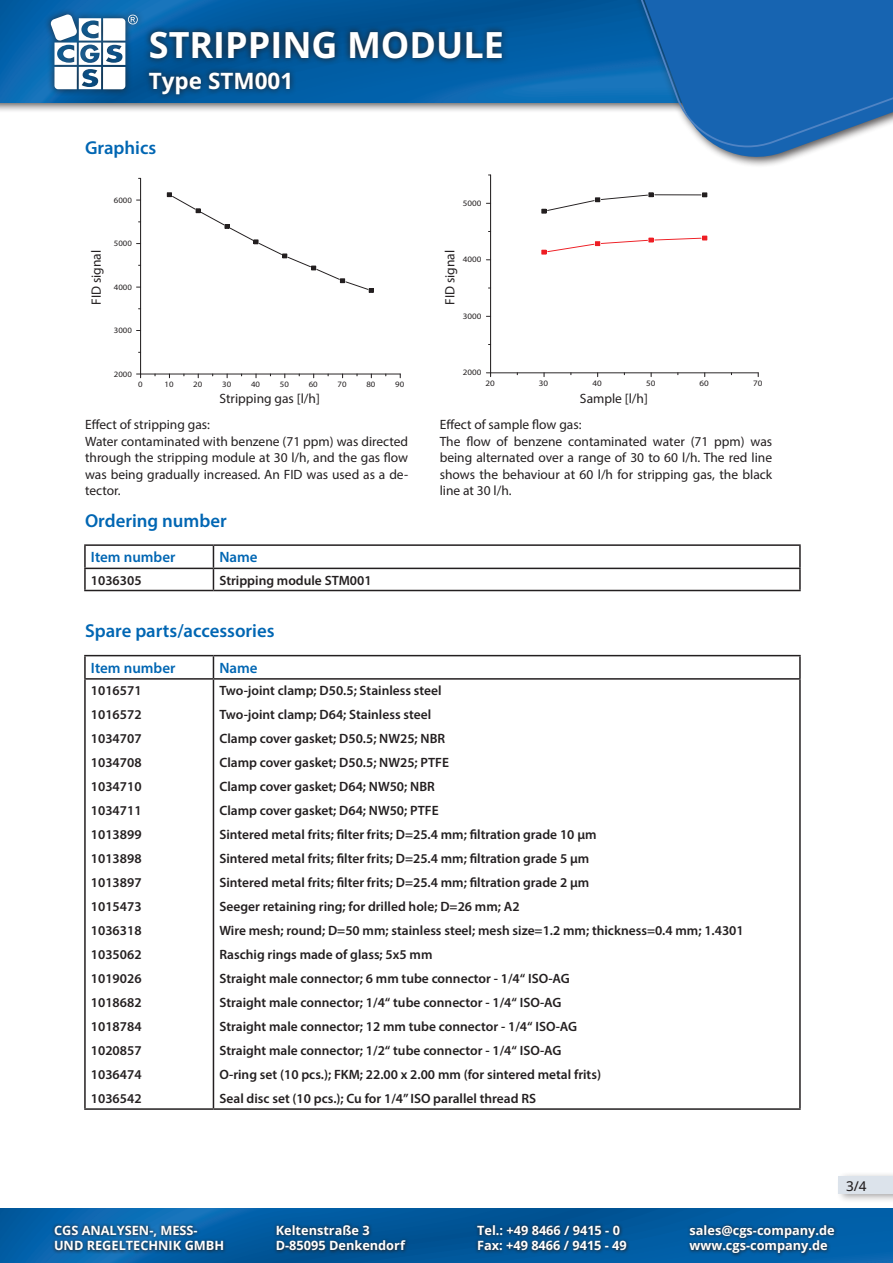
<style>
.page{position:relative;width:893px;height:1263px;background:#fff}
.page>*{position:absolute;margin:0;border:0;box-sizing:border-box;transform-origin:0 0}
.t1{font:700 36px "Open Sans";color:#fff}
.t2{font:700 22.5px "Open Sans";color:#fff}
.t3{font:600 18.75px "Myriad Pro";color:#0166b3}
.t4{font:600 15px "Myriad Pro";color:#0166b3}
.t5{font:600 13.5px/24px "Myriad Pro";color:#231f20;text-align:justify}
.t6{font:13.5px/16.5px "Myriad Pro";color:#231f20}
.t7{font:500 13.5px "Open Sans";color:#231f20}
.t8{font:700 12.75px/15px "Open Sans";color:#fff}
.t9{font:10.8px "Helvetica";color:#231f20;scale:.94 1}
.t10{font:10.2px "Helvetica";letter-spacing:-.005em;color:#231f20;scale:1.09 1}
.t11{font:10.05px "Helvetica";color:#231f20;scale:1.07 1}
.t12{font:8.25px "Helvetica";color:#231f20;scale:1.07 1}
.t13{font:8.25px "Helvetica";color:#231f20;scale:1.09 1}
.t14{font:8.1px "Helvetica";color:#231f20;scale:.92 1}
</style>
<div class="page">
<img style="left:0;top:1209px;width:893px;height:54px">
<div style="left:0;top:0;width:893px;height:113px;background:#231f20;opacity:.75"></div>
<img style="left:0;top:0;width:592px;height:102px">
<div style="left:592px;top:0;width:301px;height:168px;background:#231f20;opacity:.75"></div>
<svg style="left:598px;top:147px;width:295px;height:16px"></svg>
<svg style="left:595px;top:0;width:298px;height:147px;background:#3277b8"></svg>
<div style="left:44px;top:8px;width:100px;height:88px;background:#231f20;opacity:.75"></div>
<svg style="left:50px;top:14px;width:88px;height:75px"></svg>
<svg style="left:474px;top:1222px;width:156px;height:31px;background:#08487b"></svg>
<svg style="left:686px;top:1222px;width:151px;height:35px;background:#085088"></svg>
<svg style="left:51px;top:1223px;width:176px;height:30px;background:#115489"></svg>
<svg style="left:273px;top:1222px;width:136px;height:31px;background:#08477a"></svg>
<svg style="left:142px;top:24px;width:367px;height:78px;background:#074f88"></svg>
<div style="left:836px;top:1171px;width:57px;height:32px;background:#231f20;opacity:.39"></div>
<div style="left:839px;top:1176px;width:54px;height:18px;background:#dce3eb"></div>
<hr style="left:84px;top:544px;width:129px;height:2px;background:#231f20">
<hr style="left:84px;top:546px;width:2px;height:22px;background:#231f20">
<hr style="left:213px;top:544px;width:588px;height:2px;background:#231f20">
<hr style="left:799px;top:546px;width:2px;height:22px;background:#231f20">
<hr style="left:84px;top:568px;width:129px;height:1px;background:#231f20">
<hr style="left:84px;top:569px;width:2px;height:21px;background:#231f20">
<hr style="left:213px;top:568px;width:588px;height:1px;background:#231f20">
<svg style="left:213px;top:546px;width:1px;height:44px"></svg>
<hr style="left:799px;top:569px;width:2px;height:21px;background:#231f20">
<hr style="left:84px;top:590px;width:129px;height:1px;background:#231f20">
<hr style="left:213px;top:590px;width:588px;height:1px;background:#231f20">
<hr style="left:84px;top:655px;width:129px;height:1px;background:#231f20">
<hr style="left:84px;top:656px;width:2px;height:22px;background:#231f20">
<hr style="left:213px;top:655px;width:588px;height:1px;background:#231f20">
<svg style="left:213px;top:656px;width:1px;height:22px"></svg>
<hr style="left:799px;top:656px;width:2px;height:22px;background:#231f20">
<hr style="left:84px;top:678px;width:129px;height:2px;background:#231f20">
<hr style="left:84px;top:680px;width:2px;height:428px;background:#231f20">
<hr style="left:213px;top:678px;width:588px;height:2px;background:#231f20">
<hr style="left:213px;top:680px;width:1px;height:428px;background:#231f20">
<hr style="left:799px;top:680px;width:2px;height:428px;background:#231f20">
<hr style="left:84px;top:1108px;width:129px;height:2px;background:#231f20">
<hr style="left:213px;top:1108px;width:588px;height:2px;background:#231f20">
<svg style="left:486px;top:174px;width:273px;height:203px"></svg>
<hr style="left:655px;top:195px;width:46px;height:1px;background:#231f20">
<svg style="left:702px;top:193px;width:5px;height:4px"></svg>
<svg style="left:542px;top:193px;width:111px;height:20px"></svg>
<svg style="left:542px;top:236px;width:165px;height:18px"></svg>
<hr style="left:491px;top:372px;width:267px;height:1px;background:#231f20">
<hr style="left:490px;top:175px;width:1px;height:198px;background:#231f20">
<svg style="left:486px;top:372px;width:5px;height:5px"></svg>
<svg style="left:136px;top:177px;width:265px;height:202px"></svg>
<hr style="left:141px;top:374px;width:259px;height:1px;background:#231f20">
<hr style="left:140px;top:178px;width:1px;height:196px;background:#231f20">
<svg style="left:137px;top:374px;width:4px;height:4px"></svg>
<svg style="left:167px;top:193px;width:207px;height:100px"></svg>
<h1 class="t1" style="left:149px;top:20px;width:357px">STRIPPING MODULE</h1>
<h2 class="t2" style="left:149px;top:66px;width:146px">Type STM001</h2>
<h3 class="t3" style="left:85px;top:136px;width:73px">Graphics</h3>
<p class="t12" style="left:114px;top:195px;width:18px">6000</p>
<p class="t12" style="left:114px;top:238px;width:18px">5000</p>
<p class="t13" style="left:463px;top:198px;width:19px">5000</p>
<p class="t6" style="left:88px;top:305px;width:56px;rotate:-90deg">FID signal</p>
<p class="t6" style="left:441px;top:305px;width:56px;rotate:-90deg">FID signal</p>
<p class="t9" style="left:90px;top:295px;width:46px;rotate:-90deg">FID Signal</p>
<p class="t13" style="left:463px;top:255px;width:19px">4000</p>
<p class="t14" style="left:450px;top:291px;width:35px;rotate:-90deg">FID Signal</p>
<p class="t12" style="left:114px;top:282px;width:18px">4000</p>
<p class="t12" style="left:114px;top:325px;width:18px">3000</p>
<p class="t12" style="left:114px;top:369px;width:18px">2000</p>
<p class="t12" style="left:138px;top:379px;width:6px">0</p>
<p class="t12" style="left:164px;top:379px;width:10px">10</p>
<p class="t12" style="left:193px;top:379px;width:10px">20</p>
<p class="t12" style="left:222px;top:379px;width:10px">30</p>
<p class="t12" style="left:251px;top:379px;width:10px">40</p>
<p class="t12" style="left:280px;top:379px;width:10px">50</p>
<p class="t12" style="left:309px;top:379px;width:10px">60</p>
<p class="t12" style="left:338px;top:379px;width:10px">70</p>
<p class="t12" style="left:366px;top:379px;width:10px">80</p>
<p class="t12" style="left:395px;top:379px;width:10px">90</p>
<p class="t13" style="left:463px;top:311px;width:19px">3000</p>
<p class="t13" style="left:463px;top:368px;width:19px">2000</p>
<p class="t13" style="left:485px;top:378px;width:10px">20</p>
<p class="t13" style="left:539px;top:378px;width:10px">30</p>
<p class="t13" style="left:592px;top:378px;width:10px">40</p>
<p class="t13" style="left:646px;top:378px;width:10px">50</p>
<p class="t13" style="left:700px;top:378px;width:10px">60</p>
<p class="t13" style="left:753px;top:378px;width:10px">70</p>
<p class="t6" style="left:219px;top:390px;width:102px">Stripping gas [l/h]</p>
<p class="t6" style="left:580px;top:390px;width:69px">Sample [l/h]</p>
<p class="t10" style="left:599px;top:392px;width:46px">Probe [l/h]</p>
<p class="t11" style="left:237px;top:393px;width:60px">Strippgas [l/h]</p>
<p class="t6" style="left:85px;top:416px;width:325px">Effect of stripping gas:<br>Water contaminated with benzene (71 ppm) was directed through the stripping module at 30 l/h, and the gas flow was being gradually increased. An FID was used as a de&shy;tector.</p>
<p class="t6" style="left:440px;top:416px;width:334px">Effect of sample flow gas:<br>The flow of benzene contaminated water (71 ppm) was being alternated over a range of 30 to 60 l/h. The red line shows the behaviour at 60 l/h for stripping gas, the black line at 30 l/h.</p>
<h3 class="t3" style="left:85px;top:509px;width:143px">Ordering number</h3>
<p class="t4" style="left:91px;top:548px;width:86px">Item number</p>
<p class="t4" style="left:219px;top:548px;width:40px">Name</p>
<p class="t5" style="left:91px;top:568px;width:52px">1036305</p>
<p class="t5" style="left:219px;top:568px;width:154px">Stripping module STM001</p>
<h3 class="t3" style="left:85px;top:619px;width:191px">Spare parts/accessories</h3>
<p class="t4" style="left:91px;top:658px;width:86px">Item number</p>
<p class="t4" style="left:219px;top:658px;width:40px">Name</p>
<p class="t5" style="left:91px;top:678px;width:52px">1016571<br>1016572<br>1034707<br>1034708<br>1034710<br>1034711<br>1013899<br>1013898<br>1013897<br>1015473<br>1036318<br>1035062<br>1019026<br>1018682<br>1018784<br>1020857<br>1036474<br>1036542</p>
<p class="t5" style="left:219px;top:678px;width:526px;text-align:left">Two-joint clamp; D50.5; Stainless steel<br>Two-joint clamp; D64; Stainless steel<br>Clamp cover gasket; D50.5; NW25; NBR<br>Clamp cover gasket; D50.5; NW25; PTFE<br>Clamp cover gasket; D64; NW50; NBR<br>Clamp cover gasket; D64; NW50; PTFE<br>Sintered metal frits; filter frits; D=25.4 mm; filtration grade 10 µm<br>Sintered metal frits; filter frits; D=25.4 mm; filtration grade 5 µm<br>Sintered metal frits; filter frits; D=25.4 mm; filtration grade 2 µm<br>Seeger retaining ring; for drilled hole; D=26 mm; A2<br>Wire mesh; round; D=50 mm; stainless steel; mesh size=1.2 mm; thickness=0.4 mm; 1.4301<br>Raschig rings made of glass; 5x5 mm<br>Straight male connector; 6 mm tube connector - 1/4“ ISO-AG<br>Straight male connector; 1/4“ tube connector - 1/4“ ISO-AG<br>Straight male connector; 12 mm tube connector - 1/4“ ISO-AG<br>Straight male connector; 1/2“ tube connector - 1/4“ ISO-AG<br>O-ring set (10 pcs.); FKM; 22.00 x 2.00 mm (for sintered metal frits)<br>Seal disc set (10 pcs.); Cu for 1/4” ISO parallel thread RS</p>
<p class="t8" style="left:54px;top:1223px;width:172px">CGS ANALYSEN-, MESS-<br>UND REGELTECHNIK GMBH</p>
<p class="t8" style="left:276px;top:1223px;width:131px">Keltenstraße 3<br>D-85095 Denkendorf</p>
<p class="t7" style="left:846px;top:1176px;width:22px">3/4</p>
<p class="t8" style="left:477px;top:1223px;width:151px">Tel.: +49 8466 / 9415 - 0<br>Fax: +49 8466 / 9415 - 49</p>
<p class="t8" style="left:690px;top:1223px;width:147px">sales@cgs-company.de www.cgs-company.de</p>
</div>
